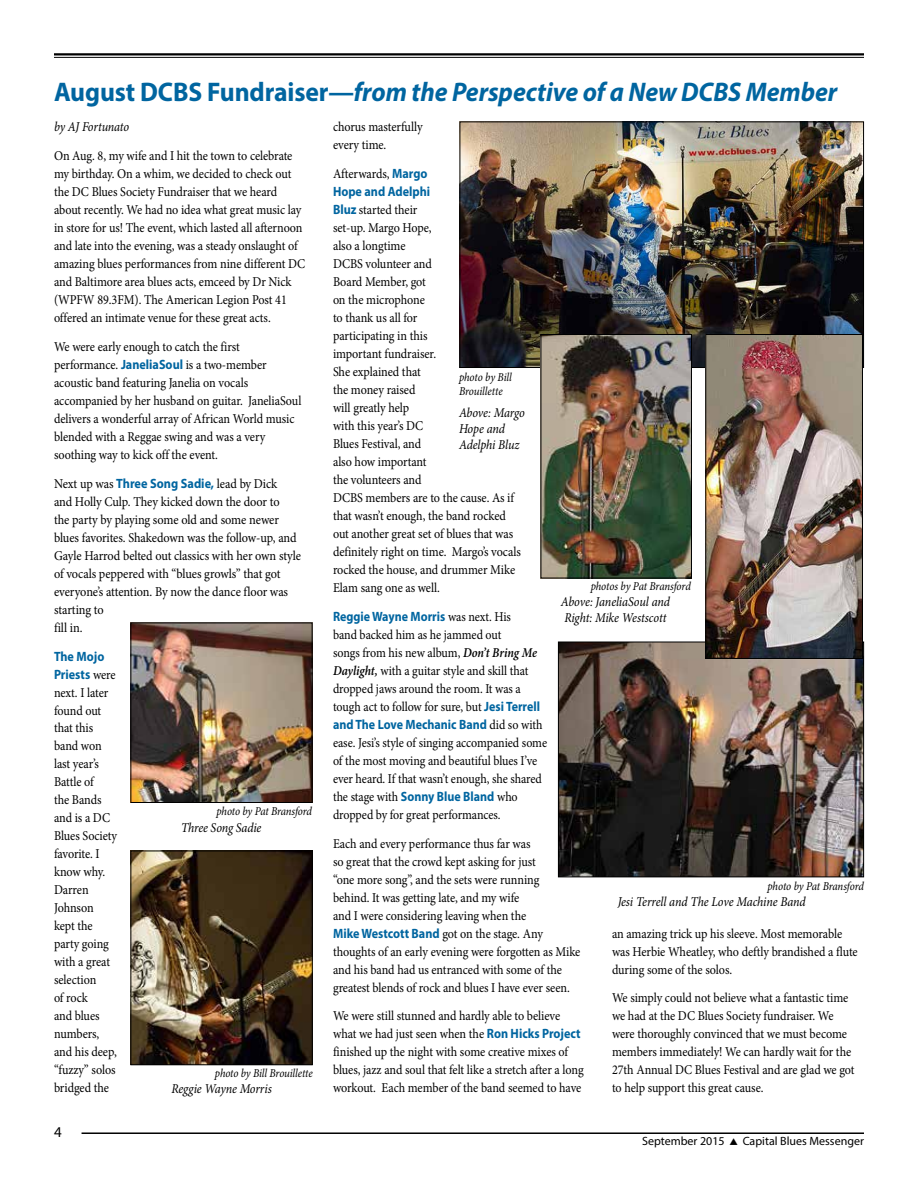
<style>
.page{position:relative;width:918px;height:1188px;background:#fff}
.page>*{position:absolute;margin:0;border:0;box-sizing:border-box;transform-origin:0 0}
.t1{font:italic 700 27px "Myriad Pro";letter-spacing:-.005em;color:#0065a0;scale:.95 1}
.t2{font:15px "Myriad Pro";color:#000}
.t3{font:13.5px/18px "Minion Pro";letter-spacing:-.01em;color:#000;scale:.9 1}
.t4{font:13.5px/18px "Minion Pro";letter-spacing:-.01em;color:#000;scale:.89 1}
.t5{font:13.5px/18px "Minion Pro";letter-spacing:-.01em;color:#000;scale:.91 1}
.t6{font:italic 13.5px/16.2px "Minion Pro";letter-spacing:-.01em;color:#000;scale:.9 1}
.t7{font:700 13.5px "Myriad Pro";color:#0065a0;scale:.89 1}
.t8{font:700 13.5px/18px "Myriad Pro";color:#0065a0;scale:.9 1}
.t9{font:italic 12px/14.4px "Minion Pro";letter-spacing:-.015em;color:#000;scale:.9 1}
.t10{font:12px "Myriad Pro";color:#000}
.s1{font-style:normal}
.s2{font-family:"Myriad Pro";font-weight:700;color:#0065a0}
.s3{font-family:"Minion Pro";font-weight:400;color:#000}
.s4{font-weight:600;font-style:italic}
.s5{font-family:"Zingbats"}
</style>
<div class="page">
<hr style="left:54px;top:53px;width:810px;height:3px;background:#000">
<hr style="left:54px;top:57px;width:810px;height:1px;background:#000">
<hr style="left:82px;top:1132px;width:782px;height:2px;background:#000">
<img style="left:132px;top:625px;width:179px;height:176px">
<div style="left:130px;top:623px;width:183px;height:180px;border:1px solid #000"></div>
<img style="left:132px;top:853px;width:179px;height:210px">
<div style="left:130px;top:851px;width:183px;height:214px;border:1px solid #000"></div>
<img style="left:560px;top:644px;width:302px;height:231px">
<div style="left:558px;top:642px;width:306px;height:235px;border:1px solid #000"></div>
<img style="left:462px;top:124px;width:400px;height:242px">
<img style="left:707px;top:336px;width:154px;height:321px">
<div style="left:705px;top:334px;width:158px;height:325px;border:1px solid #000"></div>
<img style="left:543px;top:336px;width:147px;height:240px">
<div style="left:541px;top:334px;width:151px;height:244px;border:1px solid #000"></div>
<h1 class="t1" style="left:54px;top:75px;width:826px"><span class="s1">August DCBS Fundraiser—</span>from the Perspective of a New DCBS Member</h1>
<p class="t6" style="left:54px;top:119px;width:85px">by AJ Fortunato</p>
<p class="t3" style="left:54px;top:147px;width:281px">On Aug. 8, my wife and I hit the town to celebrate my birthday. On a whim, we decided to check out the DC Blues Society Fundraiser that we heard about recently. We had no idea what great music lay in store for us! The event, which lasted all afternoon and late into the evening, was a steady onslaught of amazing blues performances from nine different DC and Baltimore area blues acts, emceed by Dr Nick (WPFW 89.3FM). The American Legion Post 41 offered an intimate venue for these great acts.</p>
<p class="t3" style="left:54px;top:338px;width:277px">We were early enough to catch the first performance. <span class="s2">JaneliaSoul</span> is a two-member acoustic band featuring Janelia on vocals accompanied by her husband on guitar. JaneliaSoul delivers a wonderful array of African World music blended with a Reggae swing and was a very soothing way to kick off the event.</p>
<p class="t5" style="left:54px;top:474px;width:273px">Next up was <span class="s2">Three Song Sadie,</span> lead by Dick<br>and Holly Culp. They kicked down the door to<br>the party by playing some old and some newer blues favorites. Shakedown was the follow-up, and Gayle Harrod belted out classics with her own style of vocals peppered with “blues growls” that got everyone’s attention. By now the dance floor was starting to<br>fill in.</p>
<p class="t8" style="left:54px;top:647px;width:70px">The Mojo<br>Priests <span class="s3">were</span></p>
<p class="t3" style="left:54px;top:683px;width:72px">next. I later found out that this band won last year’s<br>Battle of<br>the Bands and is a DC<br>Blues Society favorite. I know why.<br>Darren<br>Johnson kept the party going with a great selection<br>of rock<br>and blues numbers, and his deep, “fuzzy” solos bridged the</p>
<p class="t9" style="left:217px;top:804px;width:107px">photo by Pat Bransford</p>
<p class="t6" style="left:181px;top:819px;width:91px">Three Song Sadie</p>
<p class="t9" style="left:215px;top:1066px;width:110px">photo by Bill Brouillette</p>
<p class="t6" style="left:171px;top:1081px;width:113px">Reggie Wayne Morris</p>
<p class="t2" style="left:54px;top:1123px;width:9px">4</p>
<p class="t3" style="left:333px;top:118px;width:101px">chorus masterfully every time.</p>
<p class="t3" style="left:333px;top:165px;width:107px">Afterwards, <span class="s2">Margo</span></p>
<p class="t8" style="left:333px;top:182px;width:110px">Hope and Adelphi</p>
<p class="t3" style="left:333px;top:201px;width:210px"><span class="s2">Bluz</span> started their<br>set-up. Margo Hope,<br>also a longtime<br>DCBS volunteer and<br>Board Member, got<br>on the microphone<br>to thank us all for<br>participating in this<br>important fundraiser.<br>She explained that<br>the money raised<br>will greatly help<br>with this year’s DC<br>Blues Festival, and<br>also how important<br>the volunteers and<br>DCBS members are to the cause. As if that wasn’t enough, the band rocked out another great set of blues that was definitely right on time. Margo’s vocals rocked the house, and drummer Mike<br>Elam sang one as well.</p>
<p class="t7" style="left:333px;top:608px;width:201px">Reggie Wayne Morris <span class="s3">was next. His</span></p>
<p class="t4" style="left:333px;top:626px;width:234px">band backed him as he jammed out<br>songs from his new album, <span class="s4">Don’t Bring Me Daylight,</span> with a guitar style and skill that dropped jaws around the room. It was a tough act to follow for sure, but <span class="s2">Jesi Terrell</span></p>
<p class="t7" style="left:333px;top:716px;width:237px">and The Love Mechanic Band <span class="s3">did so with</span></p>
<p class="t4" style="left:333px;top:734px;width:242px">ease. Jesi’s style of singing accompanied some of the most moving and beautiful blues I’ve ever heard. If that wasn’t enough, she shared the stage with <span class="s2">Sonny Blue Bland</span> who dropped by for great performances.</p>
<p class="t3" style="left:333px;top:834px;width:276px">Each and every performance thus far was<br>so great that the crowd kept asking for just<br>“one more song”, and the sets were running<br>behind. It was getting late, and my wife<br>and I were considering leaving when the<br><span class="s2">Mike Westcott Band</span> got on the stage. Any thoughts of an early evening were forgotten as Mike and his band had us entranced with some of the greatest blends of rock and blues I have ever seen.</p>
<p class="t3" style="left:333px;top:1007px;width:280px">We were still stunned and hardly able to believe what we had just seen when the <span class="s2">Ron Hicks Project </span>finished up the night with some creative mixes of blues, jazz and soul that felt like a stretch after a long workout. Each member of the band seemed to have</p>
<p class="t9" style="left:459px;top:370px;width:60px">photo by Bill<br>Brouillette</p>
<p class="t6" style="left:459px;top:404px;width:75px">Above: Margo<br>Hope and<br>Adelphi Bluz</p>
<p class="t9" style="left:591px;top:579px;width:113px">photos by Pat Bransford</p>
<p class="t6" style="left:561px;top:594px;width:123px">Above: JaneliaSoul and<br>Right: Mike Westscott</p>
<p class="t9" style="left:767px;top:879px;width:109px">photo by Pat Bransford</p>
<p class="t6" style="left:618px;top:894px;width:210px">Jesi Terrell and The Love Machine Band</p>
<p class="t3" style="left:612px;top:924px;width:275px">an amazing trick up his sleeve. Most memorable was Herbie Wheatley, who deftly brandished a flute during some of the solos.</p>
<p class="t3" style="left:612px;top:989px;width:271px">We simply could not believe what a fantastic time we had at the DC Blues Society fundraiser. We were thoroughly convinced that we must become members immediately! We can hardly wait for the 27th Annual DC Blues Festival and are glad we got to help support this great cause.</p>
<p class="t10" style="left:642px;top:1133px;width:223px">September 2015 <span class="s5">s</span> Capital Blues Messenger</p>
</div>
